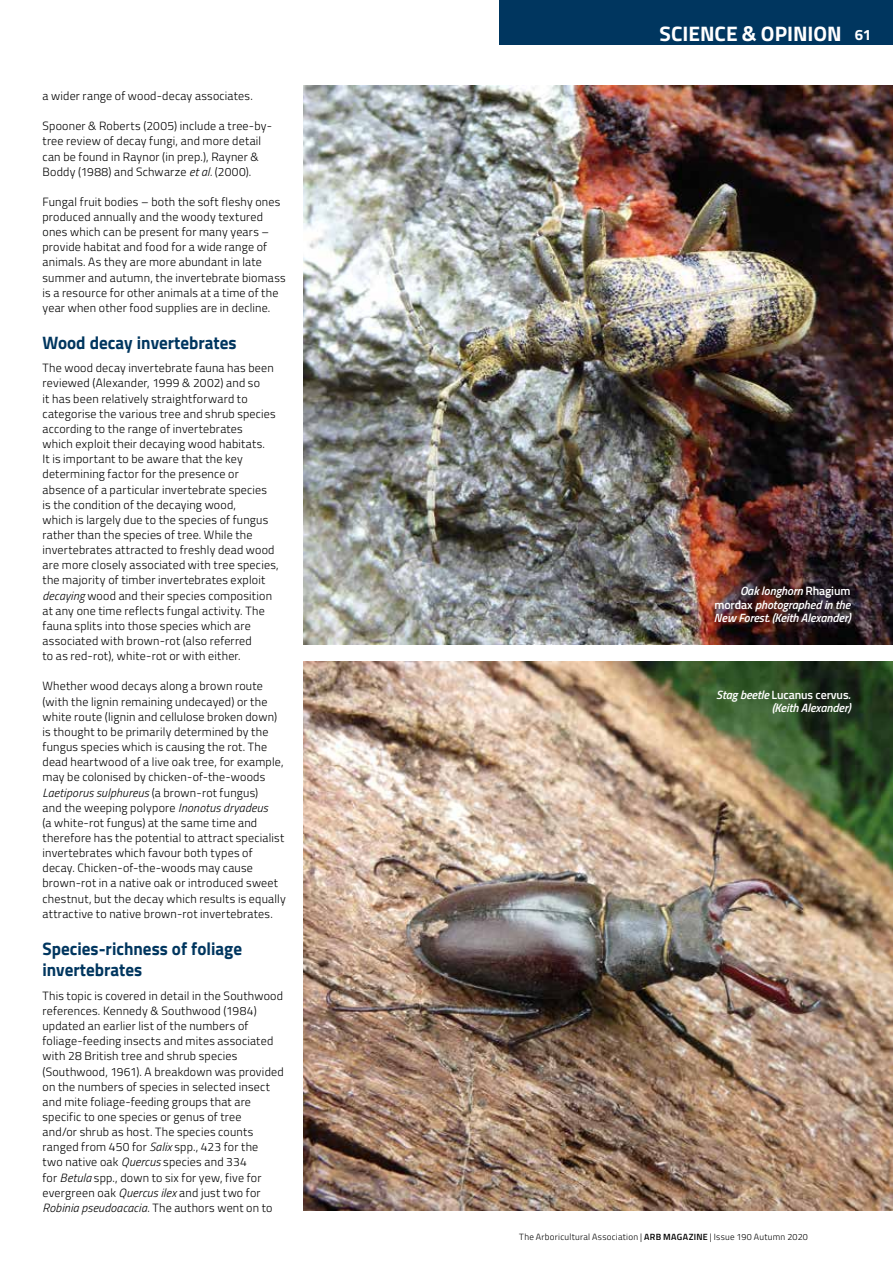
<style>
.page{position:relative;width:893px;height:1263px;background:#fff}
.page>*{position:absolute;margin:0;border:0;box-sizing:border-box;transform-origin:0 0}
.t1{font:700 21px "Titillium Web";color:#fff}
.t2{font:700 18px/21.1px "Titillium Web";color:#00365f;scale:.95 1}
.t3{font:300 12px/15.1px "Titillium Web";letter-spacing:.015em;color:#000}
.t4{font:italic 600 12px/13.5px "Titillium Web";letter-spacing:-.01em;color:#fff;text-align:justify}
.t5{font:300 9px "Titillium Web";letter-spacing:.025em;color:#000}
.s1{font-style:italic}
.s2{font-size:15px}
.s3{font-style:normal}
.s4{font-weight:600}
</style>
<div class="page">
<div style="left:499px;top:0;width:394px;height:45px;background:#00365f"></div>
<img style="left:303px;top:85px;width:590px;height:560px">
<img style="left:303px;top:662px;width:590px;height:548px">
<p class="t3" style="left:43px;top:88px;width:212px">a wider range of wood-decay associates.</p>
<p class="t3" style="left:43px;top:118px;width:231px">Spooner &amp; Roberts (2005) include a tree-by&shy;tree review of decay fungi, and more detail can be found in Raynor (in prep.), Rayner &amp; Boddy (1988) and Schwarze <span class="s1">et al.</span> (2000).</p>
<p class="t3" style="left:43px;top:193px;width:245px">Fungal fruit bodies – both the soft fleshy ones produced annually and the woody textured ones which can be present for many years – provide habitat and food for a wide range of animals. As they are more abundant in late summer and autumn, the invertebrate biomass is a resource for other animals at a time of the year when other food supplies are in decline.</p>
<h2 class="t2" style="left:43px;top:331px;width:206px">Wood decay invertebrates</h2>
<p class="t3" style="left:43px;top:360px;width:238px">The wood decay invertebrate fauna has been reviewed (Alexander, 1999 &amp; 2002) and so<br>it has been relatively straightforward to categorise the various tree and shrub species according to the range of invertebrates<br>which exploit their decaying wood habitats.<br>It is important to be aware that the key determining factor for the presence or absence of a particular invertebrate species<br>is the condition of the decaying wood,<br>which is largely due to the species of fungus rather than the species of tree. While the invertebrates attracted to freshly dead wood are more closely associated with tree species, the majority of timber invertebrates exploit <span class="s1">decaying</span> wood and their species composition at any one time reflects fungal activity. The fauna splits into those species which are associated with brown-rot (also referred<br>to as red-rot), white-rot or with either.</p>
<p class="t3" style="left:43px;top:678px;width:245px">Whether wood decays along a brown route (with the lignin remaining undecayed) or the white route (lignin and cellulose broken down) is thought to be primarily determined by the fungus species which is causing the rot. The dead heartwood of a live oak tree, for example, may be colonised by chicken-of-the-woods <span class="s1">Laetiporus sulphureus</span> (a brown-rot fungus)<br>and the weeping polypore <span class="s1">Inonotus dryadeus<br></span>(a white-rot fungus) at the same time and therefore has the potential to attract specialist invertebrates which favour both types of decay. Chicken-of-the-woods may cause brown-rot in a native oak or introduced sweet chestnut, but the decay which results is equally attractive to native brown-rot invertebrates.</p>
<h2 class="t2" style="left:43px;top:937px;width:212px">Species-richness of foliage invertebrates</h2>
<p class="t3" style="left:43px;top:987px;width:243px">This topic is covered in detail in the Southwood references. Kennedy &amp; Southwood (1984) updated an earlier list of the numbers of foliage-feeding insects and mites associated with 28 British tree and shrub species (Southwood, 1961). A breakdown was provided on the numbers of species in selected insect and mite foliage-feeding groups that are specific to one species or genus of tree<br>and/or shrub as host. The species counts ranged from 450 for <span class="s1">Salix</span> spp., 423 for the<br>two native oak <span class="s1">Quercus</span> species and 334<br>for <span class="s1">Betula</span> spp., down to six for yew, five for evergreen oak <span class="s1">Quercus ilex</span> and just two for <span class="s1">Robinia pseudoacacia</span>. The authors went on to</p>
<h1 class="t1" style="left:660px;top:17px;width:213px">SCIENCE &amp; OPINION <span class="s2">61</span></h1>
<p class="t4" style="left:714px;top:584px;width:138px;text-indent:26px">Oak longhorn <span class="s3">Rhagium mordax</span> photographed in the New Forest. (Keith Alexander)</p>
<p class="t4" style="left:716px;top:687px;width:136px;text-align:right">Stag beetle <span class="s3">Lucanus cervus</span>. (Keith Alexander)</p>
<p class="t5" style="left:519px;top:1230px;width:290px">The Arboricultural Association | <span class="s4">ARB MAGAZINE</span> | Issue 190 Autumn 2020</p>
</div>
